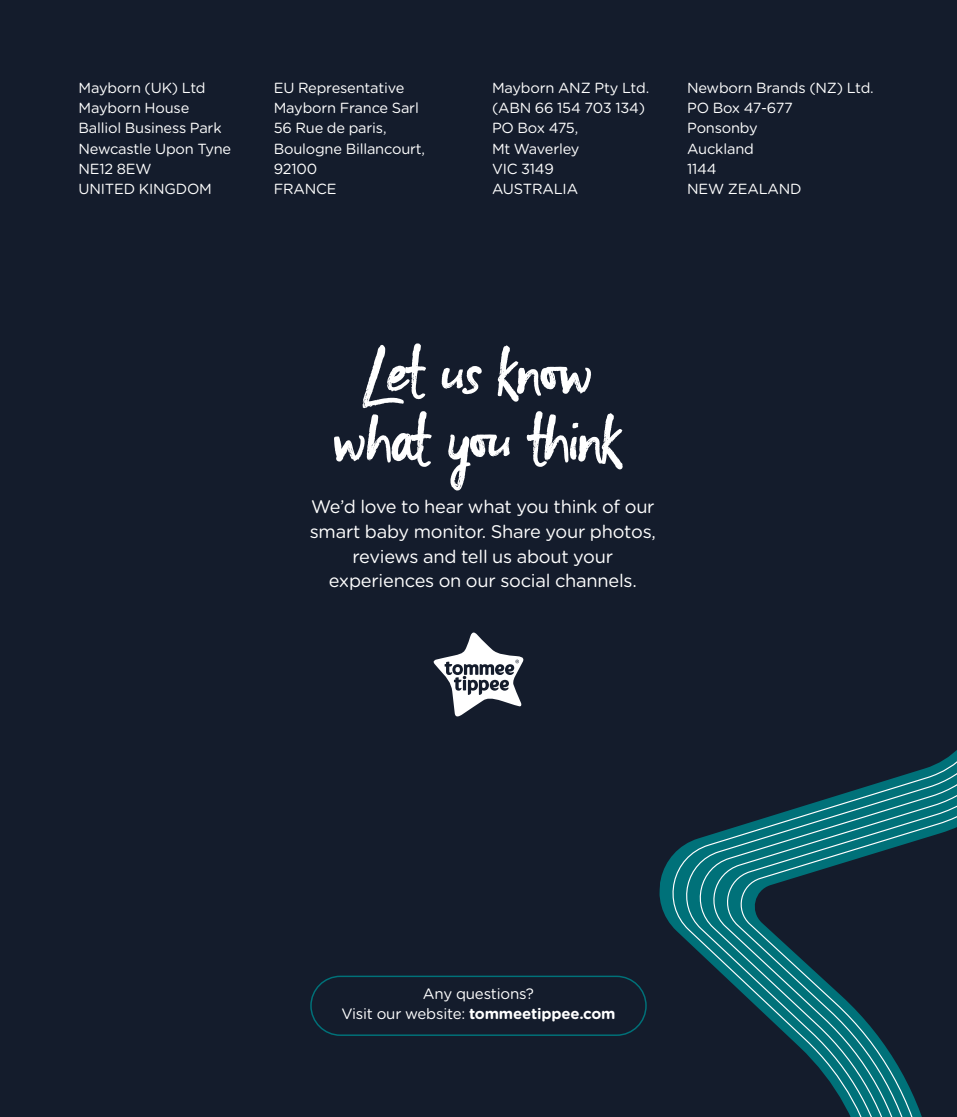
<style>
.page{position:relative;width:957px;height:1117px;background:#fff}
.page>*{position:absolute;margin:0;border:0;box-sizing:border-box;transform-origin:0 0}
.t1{font:103.5px "outbound TT";letter-spacing:-.01em;color:#fff}
.t2{font:18.22px/24.8px "Gotham Rounded";letter-spacing:-.015em;color:#fff;text-align:center}
.t3{font:15.08px/20.7px "Gotham Rounded";letter-spacing:-.015em;color:#fff;text-align:center}
.t4{font:14.62px/20.2px "Gotham Rounded";letter-spacing:-.015em;color:#fff}
.s1{font-weight:700}
</style>
<div class="page">
<div style="left:0;top:0;width:957px;height:1116px;background:#141c2c"></div>
<div style="left:310px;top:975px;width:337px;height:60px;border:1px solid #007179;border-radius:29px"></div>
<svg style="left:433px;top:632px;width:91px;height:85px"></svg>
<svg style="left:659px;top:750px;width:298px;height:366px"></svg>
<p class="t4" style="left:79px;top:77px;width:154px">Mayborn (UK) Ltd<br>Mayborn House<br>Balliol Business Park<br>Newcastle Upon Tyne<br>NE12 8EW<br>UNITED KINGDOM</p>
<p class="t4" style="left:274px;top:77px;width:153px">EU Representative<br>Mayborn France Sarl<br>56 Rue de paris,<br>Boulogne Billancourt,<br>92100<br>FRANCE</p>
<p class="t4" style="left:492px;top:77px;width:159px">Mayborn ANZ Pty Ltd. (ABN 66 154 703 134)<br>PO Box 475,<br>Mt Waverley<br>VIC 3149<br>AUSTRALIA</p>
<p class="t4" style="left:687px;top:77px;width:188px">Newborn Brands (NZ) Ltd.<br>PO Box 47-677<br>Ponsonby<br>Auckland<br>1144<br>NEW ZEALAND</p>
<h1 class="t1" style="left:363px;top:318px;width:233px">Let us know</h1>
<h1 class="t1" style="left:334px;top:385px;width:290px">what you think</h1>
<p class="t2" style="left:310px;top:493px;width:348px">We’d love to hear what you think of our smart baby monitor. Share your photos, reviews and tell us about your experiences on our social channels.</p>
<p class="t3" style="left:341px;top:982px;width:276px">Any questions?<br>Visit our website: <span class="s1">tommeetippee.com</span></p>
</div>
